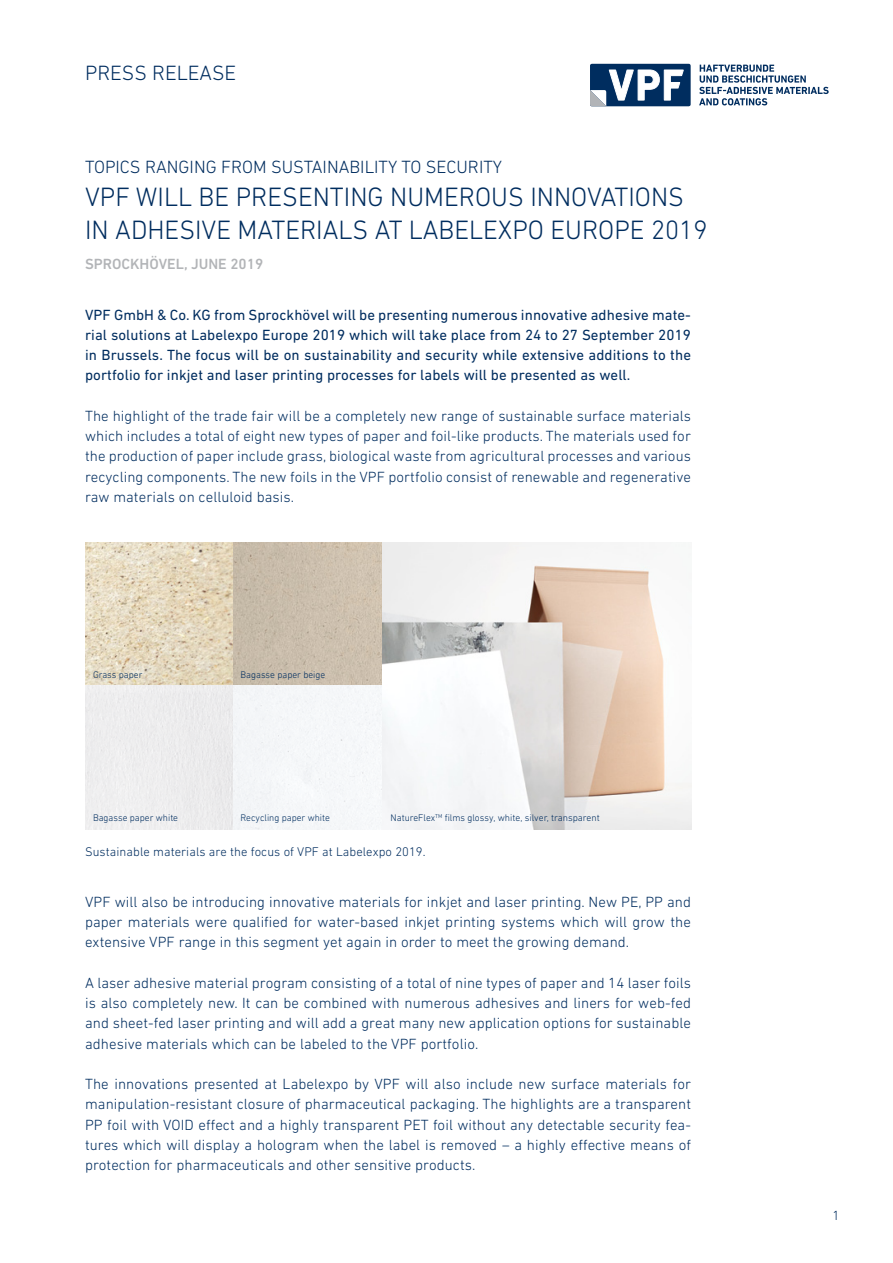
<style>
.page{position:relative;width:893px;height:1263px;background:#fff}
.page>*{position:absolute;margin:0;border:0;box-sizing:border-box;transform-origin:0 0}
.t1{font:300 27px/33px "DIN Next LT Pro";color:#002d5f}
.t2{font:300 21px "DIN Next LT Pro";color:#002d5f}
.t3{font:300 18px "DIN Next LT Pro";color:#002d5f}
.t4{font:300 15px/20.2px "DIN Next LT Pro";letter-spacing:.005em;color:#002d5f;text-align:justify}
.t5{font:15px/20.2px "DIN Next LT Pro";letter-spacing:.005em;color:#002d5f;text-align:justify}
.t6{font:500 15px "DIN Next LT Pro";color:#b2b4b7}
.t7{font:300 13.5px "DIN Next LT Pro";color:#002d5f}
.t8{font:300 12.75px "DIN Next LT Pro";letter-spacing:.005em;color:#002d5f}
.t9{font:300 9.75px "DIN Next LT Pro";color:#002d5f}
</style>
<div class="page">
<svg style="left:699px;top:65px;width:130px;height:40px"></svg>
<div style="left:590px;top:64px;width:101px;height:42px;background:#002d5f;border-radius:2px"></div>
<svg style="left:590px;top:70px;width:94px;height:36px"></svg>
<img style="left:85px;top:542px;width:298px;height:287px">
<svg style="left:383px;top:542px;width:308px;height:287px"></svg>
<h2 class="t2" style="left:85px;top:60px;width:153px">PRESS RELEASE</h2>
<p class="t3" style="left:85px;top:156px;width:419px">Topics ranging from sustainability to security</p>
<h1 class="t1" style="left:85px;top:180px;width:624px">VPF will be presenting numerous innovations in adhesive materials at Labelexpo Europe 2019</h1>
<p class="t6" style="left:85px;top:255px;width:180px">SPROCKHÖVEL, JUNE 2019</p>
<p class="t5" style="left:85px;top:304px;width:607px">VPF GmbH &amp; Co. KG from Sprockhövel will be presenting numerous innovative adhesive mate&shy;rial solutions at Labelexpo Europe 2019 which will take place from 24 to 27 September 2019 in Brussels. The focus will be on sustainability and security while extensive additions to the portfolio for inkjet and laser printing processes for labels will be presented as well.</p>
<p class="t4" style="left:85px;top:405px;width:608px">The highlight of the trade fair will be a completely new range of sustainable surface materials which includes a total of eight new types of paper and foil-like products. The materials used for the production of paper include grass, biological waste from agricultural processes and various recycling components. The new foils in the VPF portfolio consist of renewable and regenerative raw materials on celluloid basis.</p>
<p class="t9" style="left:93px;top:669px;width:51px">Grass paper</p>
<p class="t9" style="left:241px;top:669px;width:86px">Bagasse paper beige</p>
<p class="t9" style="left:93px;top:812px;width:87px">Bagasse paper white</p>
<p class="t9" style="left:241px;top:812px;width:91px">Recycling paper white</p>
<p class="t9" style="left:391px;top:812px;width:211px">N atureFlex<sup>TM</sup> films glossy, white, silver, transparent</p>
<p class="t8" style="left:85px;top:844px;width:342px">Sustainable materials are the focus of VPF at Labelexpo 2019.</p>
<p class="t4" style="left:85px;top:891px;width:608px">VPF will also be introducing innovative materials for inkjet and laser printing. New PE, PP and paper materials were qualified for water-based inkjet printing systems which will grow the extensive VPF range in this segment yet again in order to meet the growing demand.</p>
<p class="t4" style="left:85px;top:972px;width:608px">A laser adhesive material program consisting of a total of nine types of paper and 14 laser foils is also completely new. It can be combined with numerous adhesives and liners for web-fed and sheet-fed laser printing and will add a great many new application options for sustainable adhesive materials which can be labeled to the VPF portfolio.</p>
<p class="t4" style="left:85px;top:1074px;width:607px">The innovations presented at Labelexpo by VPF will also include new surface materials for manipulation-resistant closure of pharmaceutical packaging. The highlights are a transparent PP foil with VOID</p>
<p class="t4" style="left:85px;top:1114px;width:607px;text-indent:113px">effect and a highly transparent PET foil without any detectable security fea&shy;tures which will display a hologram when the label is removed – a highly effective means of protection for pharmaceuticals and other sensitive products.</p>
<p class="t7" style="left:833px;top:1208px;width:9px">1</p>
</div>
